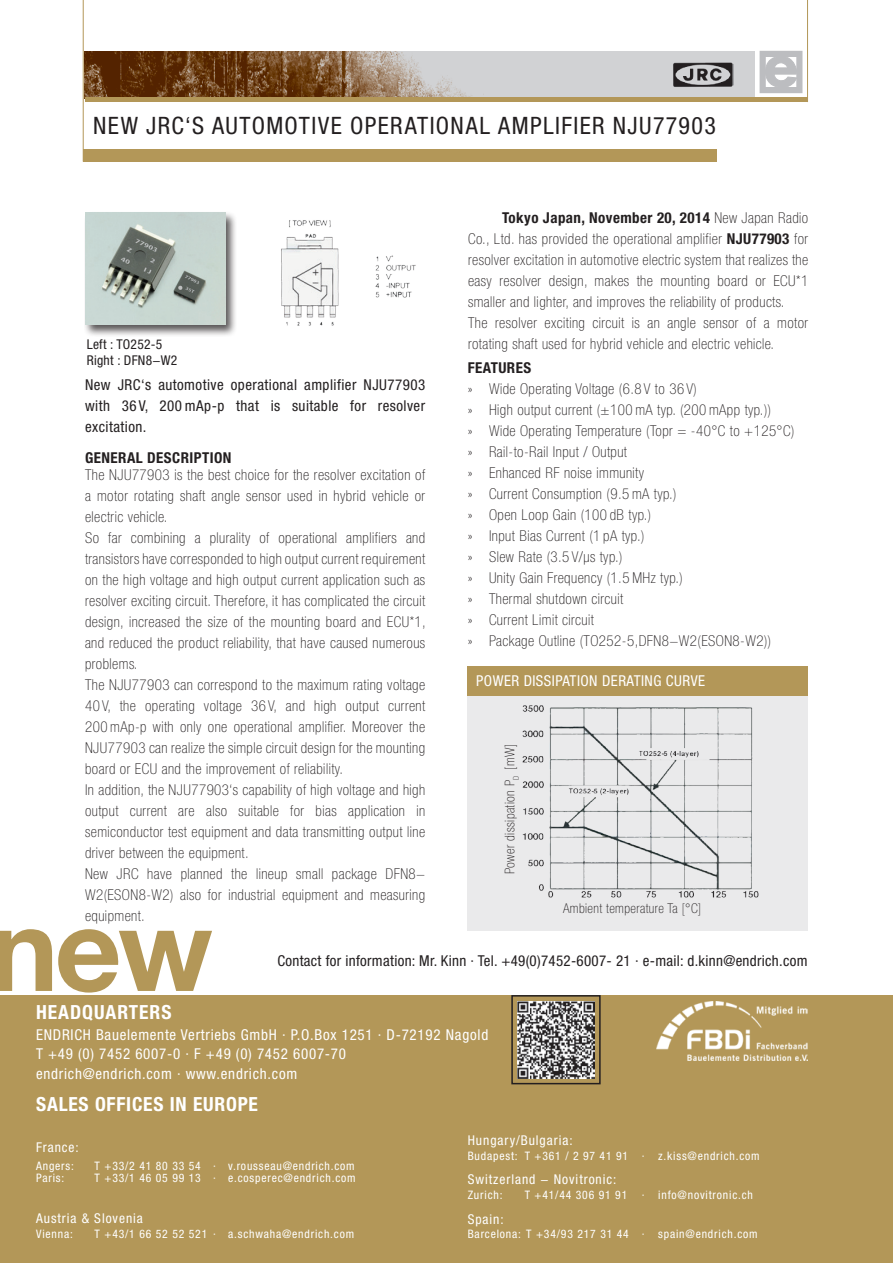
<style>
.page{position:relative;width:893px;height:1263px;background:#fff}
.page>*{position:absolute;margin:0;border:0;box-sizing:border-box;transform-origin:0 0}
.t1{font:700 116.25px "Helvetica Neue LT Std";color:#b39758}
.t2{font:condensed 24px "Helvetica Neue LT Std";letter-spacing:.055em;color:#231f20}
.t3{font:700 condensed 19.5px "Helvetica Neue LT Std";letter-spacing:.04em;color:#fff}
.t4{font:100 condensed 15px/21px "Helvetica Neue LT Std";letter-spacing:.03em;color:#231f20;text-align:justify}
.t5{font:condensed 15px/21px "Helvetica Neue LT Std";letter-spacing:.02em;color:#231f20;text-align:justify}
.t6{font:condensed 15px "Helvetica Neue LT Std";letter-spacing:.05em;color:#fff}
.t7{font:condensed 15px "Helvetica Neue LT Std";letter-spacing:.03em;color:#fff}
.t8{font:700 condensed 15px "Helvetica Neue LT Std";letter-spacing:.03em;color:#231f20}
.t9{font:condensed 13.5px "Helvetica Neue LT Std";letter-spacing:.07em;color:#fff}
.t10{font:100 condensed 13.5px "Helvetica Neue LT Std";letter-spacing:.03em;color:#231f20}
.t11{font:condensed 13.5px "Helvetica Neue LT Std";letter-spacing:.02em;color:#231f20}
.t12{font:condensed 11.7px "Helvetica Neue LT Std";letter-spacing:.07em;color:#fff}
.s1{font-weight:700}
</style>
<div class="page">
<div style="left:0;top:995px;width:893px;height:268px;background:#b39758"></div>
<div style="left:511px;top:995px;width:90px;height:89px;border:2px solid #231f20"></div>
<img style="left:517px;top:1001px;width:77px;height:77px">
<img style="left:657px;top:1001px;width:151px;height:59px">
<div style="left:760px;top:51px;width:42px;height:42px;border:6px solid #bcbdc0"></div>
<svg style="left:763px;top:55px;width:34px;height:36px"></svg>
<hr style="left:807px;top:0;width:1px;height:102px;background:#b39758">
<div style="left:85px;top:51px;width:670px;height:48px;background:#d1d2d4"></div>
<img style="left:85px;top:51px;width:398px;height:47px">
<hr style="left:85px;top:98px;width:722px;height:4px;background:#b39758">
<hr style="left:83px;top:0;width:1px;height:162px;background:#b39758">
<div style="left:83px;top:149px;width:633px;height:13px;background:#b39758"></div>
<div style="left:84px;top:211px;width:153px;height:126px;background:#231f20;opacity:.75"></div>
<img style="left:85px;top:213px;width:140px;height:112px">
<img style="left:673px;top:62px;width:60px;height:25px">
<div style="left:468px;top:666px;width:340px;height:265px;background:#eaeaeb"></div>
<div style="left:468px;top:666px;width:340px;height:30px;background:#b39758"></div>
<img style="left:522px;top:705px;width:237px;height:193px">
<img style="left:281px;top:220px;width:135px;height:106px">
<p class="t2" style="left:93px;top:112px;width:624px">NEW JRC‘S AUTOMOTIVE OPERATIONAL AMPLIFIER NJU77903</p>
<p class="t11" style="left:87px;top:336px;width:77px">Left : TO252-5</p>
<p class="t11" style="left:87px;top:352px;width:92px">Right : DFN8−W2</p>
<p class="t5" style="left:85px;top:374px;width:342px">New JRC‘s automotive operational amplifier NJU77903 with 36 V, 200 mAp-p that is suitable for resolver excitation.</p>
<p class="t8" style="left:85px;top:448px;width:148px">GENERAL DESCRIPTION</p>
<p class="t4" style="left:85px;top:464px;width:342px">The NJU77903 is the best choice for the resolver excitation of a motor rotating shaft angle sensor used in hybrid vehicle or electric vehicle.</p>
<p class="t4" style="left:85px;top:527px;width:342px">So far combining a plurality of operational amplifiers and transistors have corresponded to high output current requirement on the high voltage and high output current application such as resolver exciting circuit. Therefore, it has complicated the circuit design, increased the size of the mounting board and ECU*1, and reduced the product reliability, that have caused numerous problems.</p>
<p class="t4" style="left:85px;top:674px;width:342px">The NJU77903 can correspond to the maximum rating voltage 40 V, the operating voltage 36 V, and high output current 200 mAp-p with only one operational amplifier. Moreover the NJU77903 can realize the simple circuit design for the mounting board or ECU and the improvement of reliability.</p>
<p class="t4" style="left:85px;top:779px;width:342px">In addition, the NJU77903‘s capability of high voltage and high output current are also suitable for bias application in semiconductor test equipment and data transmitting output line driver between the equipment.</p>
<p class="t4" style="left:85px;top:863px;width:342px">New JRC have planned the lineup small package DFN8− W2(ESON8-W2) also for industrial equipment and measuring equipment.</p>
<p class="t4" style="left:468px;top:207px;width:342px;text-indent:34px"><span class="s1">Tokyo Japan, November 20, 2014</span> New Japan Radio Co., Ltd. has provided the operational amplifier <span class="s1">NJU77903</span> for resolver excitation in automotive electric system that realizes the easy resolver design, makes the mounting board or ECU*1 smaller and lighter, and improves the reliability of products.</p>
<p class="t4" style="left:468px;top:312px;width:342px">The resolver exciting circuit is an angle sensor of a motor rotating shaft used for hybrid vehicle and electric vehicle.</p>
<p class="t8" style="left:468px;top:358px;width:65px">FEATURES</p>
<p class="t4" style="left:468px;top:378px;width:231px">» Wide Operating Voltage (6.8 V to 36 V)</p>
<p class="t4" style="left:468px;top:399px;width:305px">» High output current (±100 mA typ. (200 mApp typ.))</p>
<p class="t4" style="left:468px;top:420px;width:328px">» Wide Operating Temperature (Topr = -40°C to +125°C)</p>
<p class="t4" style="left:468px;top:441px;width:161px">» Rail-to-Rail Input / Output</p>
<p class="t4" style="left:468px;top:462px;width:178px">» Enhanced RF noise immunity</p>
<p class="t4" style="left:468px;top:483px;width:210px">» Current Consumption (9.5 mA typ.)</p>
<p class="t4" style="left:468px;top:504px;width:185px">» Open Loop Gain (100 dB typ.)</p>
<p class="t4" style="left:468px;top:525px;width:178px">» Input Bias Current (1 pA typ.)</p>
<p class="t4" style="left:468px;top:546px;width:156px">» Slew Rate (3.5 V/µs typ.)</p>
<p class="t4" style="left:468px;top:567px;width:217px">» Unity Gain Frequency (1.5 MHz typ.)</p>
<p class="t4" style="left:468px;top:588px;width:157px">» Thermal shutdown circuit</p>
<p class="t4" style="left:468px;top:609px;width:128px">» Current Limit circuit</p>
<p class="t4" style="left:468px;top:630px;width:305px">» Package Outline (TO252-5,DFN8−W2(ESON8-W2))</p>
<p class="t7" style="left:476px;top:672px;width:230px">POWER DISSIPATION DERATING CURVE</p>
<p class="t10" style="left:502px;top:874px;width:131px;rotate:-90deg">Power dissipation P<sub>D</sub> [mW]</p>
<p class="t10" style="left:563px;top:901px;width:140px">Ambient temperature Ta [°C]</p>
<p class="t1" style="left:-11px;top:877px;width:225px">new</p>
<p class="t5" style="left:277px;top:950px;width:532px">Contact for information: Mr. Kinn · Tel. +49(0)7452-6007- 21 · e-mail: d.kinn@endrich.com</p>
<p class="t3" style="left:36px;top:1000px;width:137px">HEADQUARTERS</p>
<p class="t6" style="left:36px;top:1026px;width:454px">ENDRICH Bauelemente Vertriebs GmbH · P.O.Box 1251 · D-72192 Nagold</p>
<p class="t6" style="left:36px;top:1045px;width:311px">T +49 (0) 7452 6007-0 · F +49 (0) 7452 6007-70</p>
<p class="t6" style="left:36px;top:1065px;width:263px">endrich@endrich.com · www.endrich.com</p>
<p class="t3" style="left:36px;top:1092px;width:223px">SALES OFFICES IN EUROPE</p>
<p class="t9" style="left:468px;top:1132px;width:106px">Hungary/Bulgaria:</p>
<p class="t12" style="left:468px;top:1149px;width:293px">Budapest: T +361 / 2 97 41 91 · z.kiss@endrich.com</p>
<p class="t9" style="left:468px;top:1171px;width:150px">Switzerland − Novitronic:</p>
<p class="t12" style="left:468px;top:1188px;width:36px">Zurich:</p>
<p class="t12" style="left:525px;top:1188px;width:230px">T +41/44 306 91 91 · info@novitronic.ch</p>
<p class="t9" style="left:468px;top:1211px;width:37px">Spain:</p>
<p class="t12" style="left:468px;top:1227px;width:291px">Barcelona: T +34/93 217 31 44 · spain@endrich.com</p>
<p class="t9" style="left:36px;top:1140px;width:44px">France:</p>
<p class="t12" style="left:36px;top:1159px;width:39px">Angers:</p>
<p class="t12" style="left:95px;top:1159px;width:262px">T +33/2 41 80 33 54 · v.rousseau@endrich.com</p>
<p class="t12" style="left:36px;top:1171px;width:30px">Paris:</p>
<p class="t12" style="left:95px;top:1171px;width:262px">T +33/1 46 05 99 13 · e.cosperec@endrich.com</p>
<p class="t9" style="left:36px;top:1210px;width:108px">Austria &amp; Slovenia</p>
<p class="t12" style="left:36px;top:1227px;width:38px">Vienna:</p>
<p class="t12" style="left:95px;top:1227px;width:261px">T +43/1 66 52 52 521 · a.schwaha@endrich.com</p>
</div>
